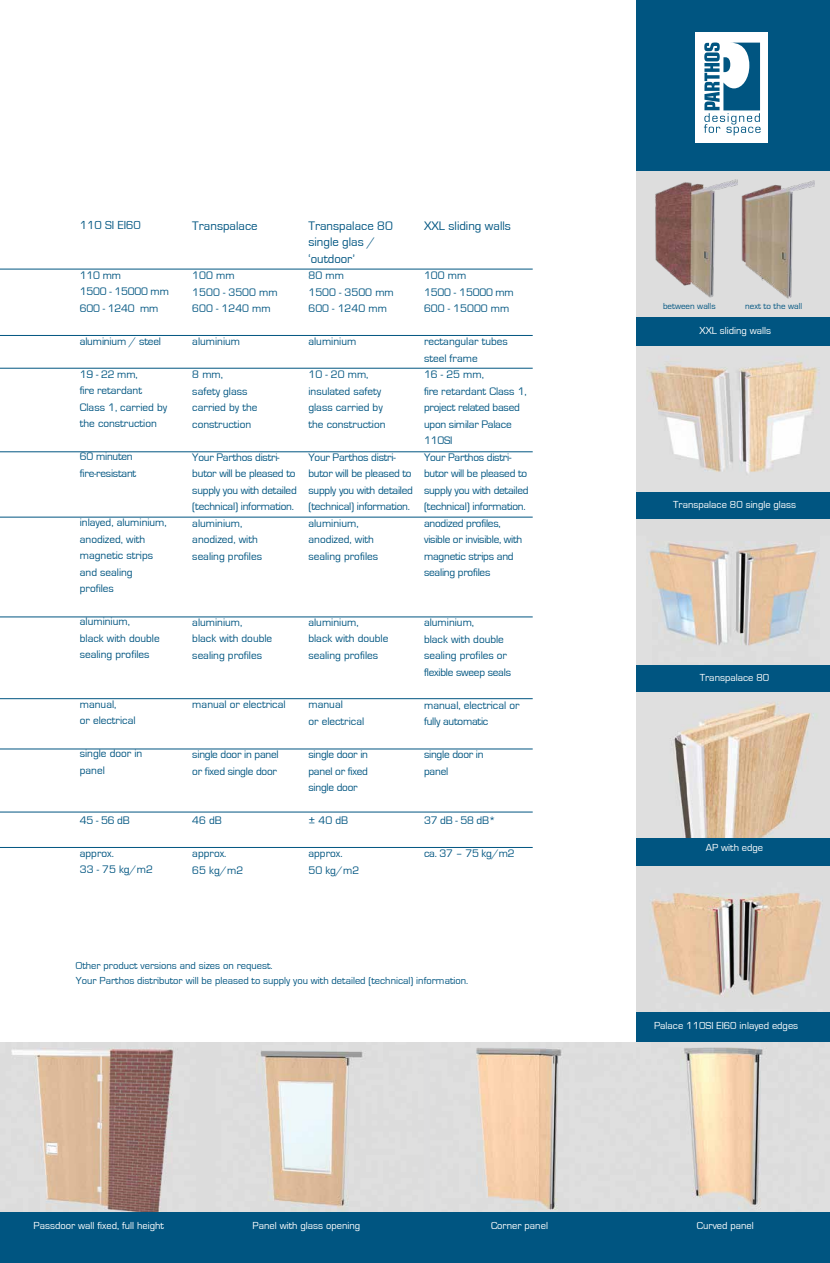
<style>
.page{position:relative;width:830px;height:1263px;background:#fff}
.page>*{position:absolute;margin:0;border:0;box-sizing:border-box;transform-origin:0 0}
.t1{font:12.75px/16.5px "Eurostile";color:#005581}
.t2{font:12px "Eurostile";color:#005581}
.t3{font:11.25px/16.5px "Eurostile";color:#005581}
.t4{font:11.25px/16.5px "Eurostile";letter-spacing:-.02em;color:#005581}
.t5{font:10.5px "Eurostile";color:#fff}
.t6{font:10.5px/15px "Eurostile";color:#005581}
.t7{font:9px "Eurostile";color:#005581}
</style>
<div class="page">
<div style="left:0;top:1051px;width:644px;height:212px;background:#005581"></div>
<div style="left:636px;top:0;width:193px;height:1263px;background:#005581"></div>
<div style="left:420px;top:1042px;width:218px;height:170px;background:#ddddde"></div>
<img style="left:476px;top:1048px;width:86px;height:162px">
<img style="left:0;top:1042px;width:196px;height:170px">
<img style="left:196px;top:1042px;width:224px;height:170px">
<img style="left:638px;top:1042px;width:191px;height:170px">
<div style="left:636px;top:172px;width:193px;height:145px;background:#ddd"></div>
<img style="left:655px;top:181px;width:74px;height:117px">
<img style="left:729px;top:179px;width:85px;height:120px">
<hr style="left:0;top:269px;width:532px;height:1px;background:#005581">
<hr style="left:0;top:335px;width:532px;height:1px;background:#005581">
<hr style="left:0;top:368px;width:532px;height:1px;background:#005581">
<hr style="left:0;top:451px;width:532px;height:1px;background:#005581">
<hr style="left:0;top:517px;width:532px;height:1px;background:#005581">
<hr style="left:0;top:616px;width:532px;height:1px;background:#005581">
<hr style="left:0;top:698px;width:532px;height:1px;background:#005581">
<hr style="left:0;top:812px;width:532px;height:1px;background:#005581">
<hr style="left:0;top:749px;width:532px;height:1px;background:#005581">
<hr style="left:0;top:847px;width:532px;height:1px;background:#005581">
<img style="left:636px;top:346px;width:193px;height:145px">
<img style="left:636px;top:520px;width:193px;height:145px">
<img style="left:636px;top:692px;width:193px;height:145px">
<img style="left:636px;top:866px;width:193px;height:145px">
<div style="left:695px;top:33px;width:72px;height:110px;background:#fff"></div>
<svg style="left:704px;top:43px;width:56px;height:92px"></svg>
<p class="t2" style="left:80px;top:219px;width:62px">110 SI EI60</p>
<p class="t4" style="left:80px;top:267px;width:91px">110 mm<br>1500 - 15000 mm<br>600 - 1240 mm</p>
<p class="t3" style="left:80px;top:333px;width:83px">aluminium / steel</p>
<p class="t3" style="left:80px;top:366px;width:89px">19 - 22 mm,<br>fire retardant<br>Class 1, carried by the construction</p>
<p class="t4" style="left:80px;top:449px;width:58px">60 minuten fire-resistant</p>
<p class="t3" style="left:80px;top:515px;width:88px">inlayed, aluminium, anodized, with magnetic strips and sealing profiles</p>
<p class="t3" style="left:80px;top:614px;width:81px">aluminium,<br>black with double sealing profiles</p>
<p class="t3" style="left:80px;top:696px;width:57px">manual,<br>or electrical</p>
<p class="t3" style="left:80px;top:746px;width:64px">single door in panel</p>
<p class="t3" style="left:80px;top:812px;width:51px">45 - 56 dB</p>
<p class="t3" style="left:80px;top:845px;width:75px">approx.<br>33 - 75 kg/m2</p>
<p class="t1" style="left:192px;top:218px;width:67px">Transpalace</p>
<p class="t3" style="left:192px;top:268px;width:87px">100 mm<br>1500 - 3500 mm<br>600 - 1240 mm</p>
<p class="t3" style="left:192px;top:334px;width:49px">aluminium</p>
<p class="t3" style="left:192px;top:367px;width:67px">8 mm,<br>safety glass carried by the construction</p>
<p class="t4" style="left:192px;top:449px;width:106px">Your Parthos distri&shy;butor will be pleased to supply you with detailed (technical) information. aluminium,<br>anodized, with<br>sealing profiles</p>
<p class="t3" style="left:192px;top:614px;width:81px">aluminium,<br>black with double sealing profiles</p>
<p class="t3" style="left:192px;top:697px;width:95px">manual or electrical</p>
<p class="t4" style="left:192px;top:746px;width:88px">single door in panel or fixed single door</p>
<p class="t3" style="left:192px;top:812px;width:31px">46 dB</p>
<p class="t3" style="left:192px;top:845px;width:52px">approx.<br>65 kg/m2</p>
<p class="t1" style="left:308px;top:218px;width:86px">Transpalace 80 single glas / ‘outdoor’</p>
<p class="t3" style="left:308px;top:268px;width:87px">80 mm<br>1500 - 3500 mm<br>600 - 1240 mm</p>
<p class="t3" style="left:308px;top:334px;width:49px">aluminium</p>
<p class="t3" style="left:308px;top:367px;width:79px">10 - 20 mm, insulated safety glass carried by the construction</p>
<p class="t4" style="left:308px;top:449px;width:106px">Your Parthos distri&shy;butor will be pleased to supply you with detailed (technical) information. aluminium,<br>anodized, with<br>sealing profiles</p>
<p class="t3" style="left:308px;top:614px;width:81px">aluminium,<br>black with double sealing profiles</p>
<p class="t3" style="left:308px;top:697px;width:57px">manual<br>or electrical</p>
<p class="t3" style="left:308px;top:746px;width:61px;text-align:justify">single door in panel or fixed single door</p>
<p class="t3" style="left:308px;top:812px;width:41px">± 40 dB</p>
<p class="t3" style="left:308px;top:845px;width:52px">approx.<br>50 kg/m2</p>
<p class="t1" style="left:424px;top:218px;width:88px">XXL sliding walls</p>
<p class="t3" style="left:424px;top:268px;width:91px">100 mm<br>1500 - 15000 mm<br>600 - 15000 mm</p>
<p class="t4" style="left:424px;top:334px;width:106px">rectangular tubes steel frame<br>16 - 25 mm,<br>fire retardant Class 1, project related based upon similar Palace<br>110SI<br>Your Parthos distri&shy;butor will be pleased to supply you with detailed (technical) information. anodized profiles, visible or invisible, with magnetic strips and sealing profiles</p>
<p class="t3" style="left:424px;top:614px;width:88px">aluminium,<br>black with double sealing profiles or flexible sweep seals</p>
<p class="t3" style="left:424px;top:697px;width:97px">manual, electrical or fully automatic</p>
<p class="t4" style="left:424px;top:746px;width:61px">single door in panel</p>
<p class="t3" style="left:424px;top:812px;width:73px">37 dB - 58 dB*</p>
<p class="t3" style="left:424px;top:845px;width:92px">ca. 37 – 75 kg/m2</p>
<p class="t6" style="left:76px;top:958px;width:393px">Other product versions and sizes on request.<br>Your Parthos distributor will be pleased to supply you with detailed (technical) information.</p>
<p class="t7" style="left:662px;top:301px;width:54px">between walls</p>
<p class="t7" style="left:745px;top:301px;width:58px">next to the wall</p>
<p class="t5" style="left:699px;top:325px;width:73px">XXL sliding walls</p>
<p class="t5" style="left:673px;top:498px;width:124px">Transpalace 80 single glass</p>
<p class="t5" style="left:699px;top:672px;width:71px">Transpalace 80</p>
<p class="t5" style="left:705px;top:842px;width:59px">AP with edge</p>
<p class="t5" style="left:653px;top:1019px;width:146px">Palace 110SI EI60 inlayed edges</p>
<p class="t5" style="left:34px;top:1220px;width:132px">Passdoor wall fixed, full height</p>
<p class="t5" style="left:252px;top:1220px;width:109px">Panel with glass opening</p>
<p class="t5" style="left:491px;top:1220px;width:58px">Corner panel</p>
<p class="t5" style="left:696px;top:1220px;width:58px">Curved panel</p>
</div>
